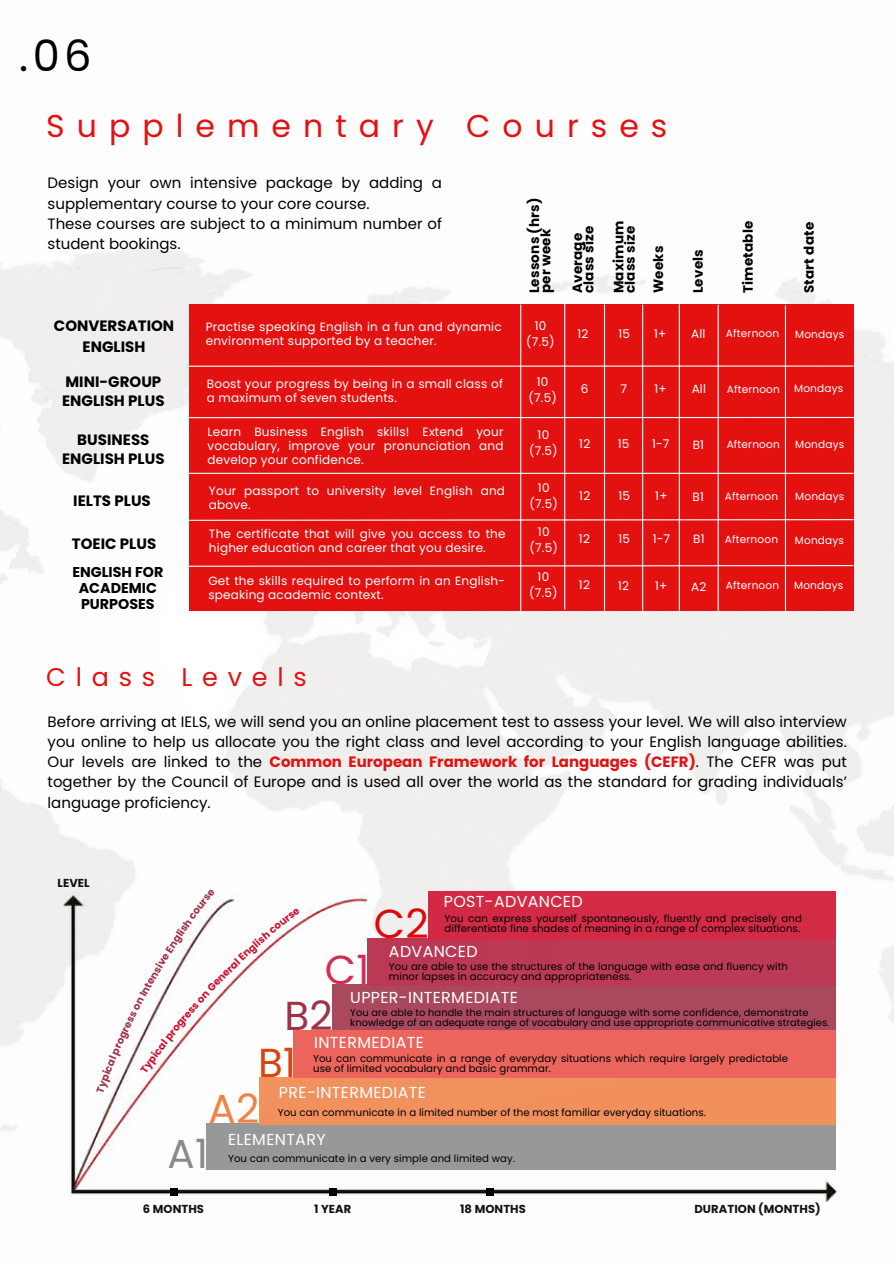
<style>
.page{position:relative;width:894px;height:1264px;background:#fff}
.page>*{position:absolute;margin:0;border:0;box-sizing:border-box;transform-origin:0 0}
.t1{font:43.05px "Poppins";color:#000}
.t2{font:40.5px "Poppins";color:#e10607}
.t3{font:40.5px "Poppins";color:#d62d51}
.t4{font:40.5px "Poppins";color:#9f3148}
.t5{font:40.5px "Poppins";color:#d8450e}
.t6{font:40.5px "Poppins";color:#f08247}
.t7{font:40.5px "Poppins";color:#888b8d}
.t8{font:31.5px "Poppins";letter-spacing:.38em;color:#e41111}
.t9{font:25.5px "Poppins";letter-spacing:.38em;color:#e41111}
.t10{font:15.9px "Poppins";letter-spacing:.02em;color:#fff}
.t11{font:15px/20.2px "Poppins";color:#000}
.t12{font:700 15px/19.2px "Poppins";color:#000;text-align:center}
.t13{font:700 14.25px/15.8px "Poppins";color:#000;text-align:center}
.t14{font:700 13.5px/11.2px "Poppins";letter-spacing:.015em;color:#000}
.t15{font:12px/14px "Poppins";letter-spacing:.015em;color:#fff;text-align:center}
.t16{font:700 11.55px "Poppins";letter-spacing:.005em;color:#12110c}
.t17{font:10.5px "Poppins";letter-spacing:.015em;color:#fff}
.t18{font:10.05px/10.1px "Poppins";letter-spacing:.005em;color:#000}
.t19{font:9.75px/9.8px "Poppins";letter-spacing:.005em;color:#000}
.s1{font-weight:700;color:#e41111}
</style>
<div class="page">
<img style="left:0;top:248px;width:893px;height:883px">
<div style="left:189px;top:304px;width:664px;height:307px;background:#e41111"></div>
<hr style="left:520px;top:304px;width:1px;height:307px;background:#fff">
<hr style="left:189px;top:365px;width:664px;height:2px;background:#fff">
<svg style="left:188px;top:518px;width:666px;height:3px"></svg>
<hr style="left:189px;top:417px;width:666px;height:1px;background:#fff">
<hr style="left:188px;top:473px;width:665px;height:1px;background:#fff">
<svg style="left:188px;top:564px;width:666px;height:3px"></svg>
<img style="left:48px;top:868px;width:812px;height:334px">
<div style="left:332px;top:984px;width:503px;height:46px;background:#aa495e"></div>
<div style="left:367px;top:938px;width:468px;height:47px;background:#bc3a55"></div>
<div style="left:428px;top:891px;width:407px;height:48px;background:#d32b46"></div>
<div style="left:207px;top:1123px;width:628px;height:46px;background:#96989a"></div>
<div style="left:259px;top:1077px;width:576px;height:47px;background:#f1905d"></div>
<div style="left:294px;top:1030px;width:541px;height:47px;background:#ec655c"></div>
<div style="left:170px;top:1188px;width:7px;height:7px;background:#000"></div>
<div style="left:329px;top:1188px;width:7px;height:7px;background:#000"></div>
<div style="left:486px;top:1188px;width:7px;height:7px;background:#000"></div>
<hr style="left:564px;top:303px;width:1px;height:306px;background:#fff">
<hr style="left:603px;top:304px;width:2px;height:307px;background:#fff">
<hr style="left:642px;top:305px;width:1px;height:306px;background:#fff">
<hr style="left:678px;top:304px;width:1px;height:306px;background:#fff">
<hr style="left:717px;top:305px;width:1px;height:306px;background:#fff">
<hr style="left:784px;top:305px;width:1px;height:306px;background:#fff">
<svg style="left:96px;top:888px;width:204px;height:205px"></svg>
<h1 class="t1" style="left:19px;top:31px;width:74px">.06</h1>
<h3 class="t8" style="left:46px;top:107px;width:622px">Supplementary Courses</h3>
<p class="t11" style="left:48px;top:173px;width:396px">Design your own intensive package by adding a supplementary course to your core course.<br>These courses are subject to a minimum number of student bookings.</p>
<p class="t14" style="left:528px;top:293px;width:97px;rotate:-90deg">Lessons (hrs) per week</p>
<p class="t14" style="left:742px;top:293px;width:74px;rotate:-90deg">Timetable</p>
<p class="t14" style="left:613px;top:293px;width:74px;rotate:-90deg">Maximum class size</p>
<p class="t14" style="left:803px;top:293px;width:73px;rotate:-90deg">Start date</p>
<p class="t14" style="left:571px;top:293px;width:69px;rotate:-90deg">Average class size</p>
<p class="t14" style="left:652px;top:293px;width:49px;rotate:-90deg">Weeks</p>
<p class="t14" style="left:692px;top:293px;width:46px;rotate:-90deg">Levels</p>
<p class="t12" style="left:54px;top:316px;width:122px;line-height:20.2px">CONVERSATION<br>ENGLISH</p>
<p class="t12" style="left:62px;top:372px;width:104px;text-align:left">MINI-GROUP<br>ENGLISH PLUS</p>
<p class="t12" style="left:62px;top:430px;width:104px">BUSINESS<br>ENGLISH PLUS</p>
<p class="t12" style="left:73px;top:491px;width:79px">IELTS PLUS</p>
<p class="t12" style="left:72px;top:534px;width:86px">TOEIC PLUS</p>
<p class="t13" style="left:72px;top:564px;width:92px">ENGLISH FOR<br>ACADEMIC<br>PURPOSES</p>
<p class="t15" style="left:206px;top:319px;width:297px;text-align:left">Practise speaking English in a fun and dynamic environment supported by a teacher.</p>
<p class="t15" style="left:526px;top:317px;width:30px;line-height:16px">10 (7.5)</p>
<p class="t15" style="left:577px;top:326px;width:12px">12</p>
<p class="t17" style="left:795px;top:328px;width:51px">Mondays</p>
<p class="t15" style="left:207px;top:377px;width:297px;text-align:left">Boost your progress by being in a small class of a maximum of seven students.</p>
<p class="t15" style="left:528px;top:373px;width:30px;line-height:16px">10 (7.5)</p>
<p class="t17" style="left:726px;top:383px;width:55px">Afternoon</p>
<p class="t17" style="left:793px;top:382px;width:51px">Mondays</p>
<p class="t15" style="left:618px;top:326px;width:13px">15</p>
<p class="t15" style="left:653px;top:326px;width:14px">1+</p>
<p class="t17" style="left:725px;top:327px;width:55px">Afternoon</p>
<p class="t15" style="left:690px;top:327px;width:16px">All</p>
<p class="t15" style="left:580px;top:381px;width:9px">6</p>
<p class="t15" style="left:691px;top:382px;width:16px">All</p>
<p class="t15" style="left:654px;top:381px;width:14px">1+</p>
<p class="t15" style="left:620px;top:381px;width:8px">7</p>
<p class="t15" style="left:207px;top:425px;width:297px;text-align:justify">Learn Business English skills! Extend your vocabulary, improve your pronunciation and develop your confidence.</p>
<p class="t15" style="left:529px;top:427px;width:30px;line-height:16px">10 (7.5)</p>
<p class="t15" style="left:579px;top:437px;width:12px">12</p>
<p class="t15" style="left:617px;top:437px;width:13px">15</p>
<p class="t15" style="left:651px;top:437px;width:19px">1-7</p>
<p class="t15" style="left:692px;top:438px;width:13px">B1</p>
<p class="t17" style="left:726px;top:438px;width:55px">Afternoon</p>
<p class="t17" style="left:795px;top:438px;width:51px">Mondays</p>
<p class="t15" style="left:209px;top:483px;width:297px;text-align:left">Your passport to university level English and above.</p>
<p class="t15" style="left:529px;top:480px;width:30px;line-height:16px">10 (7.5)</p>
<p class="t15" style="left:579px;top:489px;width:12px">12</p>
<p class="t15" style="left:618px;top:489px;width:13px">15</p>
<p class="t15" style="left:655px;top:489px;width:14px">1+</p>
<p class="t15" style="left:692px;top:490px;width:13px">B1</p>
<p class="t17" style="left:724px;top:490px;width:55px">Afternoon</p>
<p class="t17" style="left:795px;top:490px;width:51px">Mondays</p>
<p class="t15" style="left:529px;top:523px;width:30px;line-height:16px">10 (7.5)</p>
<p class="t15" style="left:579px;top:532px;width:12px">12</p>
<p class="t15" style="left:618px;top:532px;width:13px">15</p>
<p class="t15" style="left:652px;top:532px;width:19px">1-7</p>
<p class="t15" style="left:693px;top:532px;width:13px">B1</p>
<p class="t17" style="left:724px;top:533px;width:55px">Afternoon</p>
<p class="t17" style="left:794px;top:534px;width:51px">Mondays</p>
<p class="t15" style="left:208px;top:573px;width:298px;text-align:left">Get the skills required to perform in an English&shy;speaking academic context.</p>
<p class="t15" style="left:578px;top:578px;width:12px">12</p>
<p class="t15" style="left:618px;top:578px;width:12px">12</p>
<p class="t15" style="left:691px;top:579px;width:17px">A2</p>
<p class="t15" style="left:209px;top:526px;width:298px;text-align:left">The certificate that will give you access to the higher education and career that you desire.</p>
<p class="t15" style="left:529px;top:568px;width:30px;line-height:16px">10 (7.5)</p>
<p class="t15" style="left:655px;top:578px;width:14px">1+</p>
<p class="t17" style="left:725px;top:579px;width:55px">Afternoon</p>
<p class="t17" style="left:793px;top:579px;width:51px">Mondays</p>
<h3 class="t9" style="left:46px;top:662px;width:262px">Class Levels</h3>
<p class="t11" style="left:48px;top:711px;width:800px;text-align:justify">Before arriving at IELS, we will send you an online placement test to assess your level. We will also interview you online to help us allocate you the right class and level according to your English language abilities.<br>Our levels are linked to the <span class="s1">Common European Framework for Languages (CEFR)</span>. The CEFR was put together by the Council of Europe and is used all over the world as the standard for grading individuals’ language proficiency.</p>
<p class="t16" style="left:57px;top:876px;width:34px">LEVEL</p>
<h3 class="t10" style="left:444px;top:892px;width:140px">POST-ADVANCED</h3>
<h3 class="t10" style="left:389px;top:942px;width:90px">ADVANCED</h3>
<h3 class="t10" style="left:350px;top:988px;width:169px">UPPER-INTERMEDIATE</h3>
<h3 class="t10" style="left:314px;top:1032px;width:111px">INTERMEDIATE</h3>
<h3 class="t10" style="left:279px;top:1083px;width:148px">PRE-INTERMEDIATE</h3>
<h3 class="t10" style="left:228px;top:1129px;width:99px">ELEMENTARY</h3>
<h2 class="t2" style="left:373px;top:900px;width:56px">C2</h2>
<p class="t18" style="left:444px;top:913px;width:359px">You can express yourself spontaneously, fluently and precisely and differentiate fine shades of meaning in a range of complex situations.</p>
<p class="t18" style="left:389px;top:961px;width:400px">You are able to use the structures of the language with ease and fluency with minor lapses in accuracy and appropriateness.</p>
<p class="t19" style="left:350px;top:1007px;width:480px">You are able to handle the main structures of language with some confidence, demonstrate knowledge of an adequate range of vocabulary and use appropriate communicative strategies.</p>
<p class="t18" style="left:313px;top:1053px;width:476px">You can communicate in a range of everyday situations which require largely predictable use of limited vocabulary and basic grammar.</p>
<h2 class="t3" style="left:325px;top:946px;width:46px">C1</h2>
<h2 class="t4" style="left:284px;top:992px;width:50px">B2</h2>
<h2 class="t5" style="left:258px;top:1039px;width:40px">B1</h2>
<h2 class="t6" style="left:208px;top:1085px;width:52px">A2</h2>
<p class="t18" style="left:278px;top:1107px;width:429px">You can communicate in a limited number of the most familiar everyday situations.</p>
<h2 class="t7" style="left:167px;top:1129px;width:42px">A1</h2>
<p class="t18" style="left:228px;top:1153px;width:288px">You can communicate in a very simple and limited way.</p>
<p class="t16" style="left:143px;top:1202px;width:63px">6 MONTHS</p>
<p class="t16" style="left:314px;top:1202px;width:39px">1 YEAR</p>
<p class="t16" style="left:460px;top:1202px;width:67px">18 MONTHS</p>
<p class="t16" style="left:694px;top:1202px;width:128px">DURATION (MONTHS)</p>
</div>
